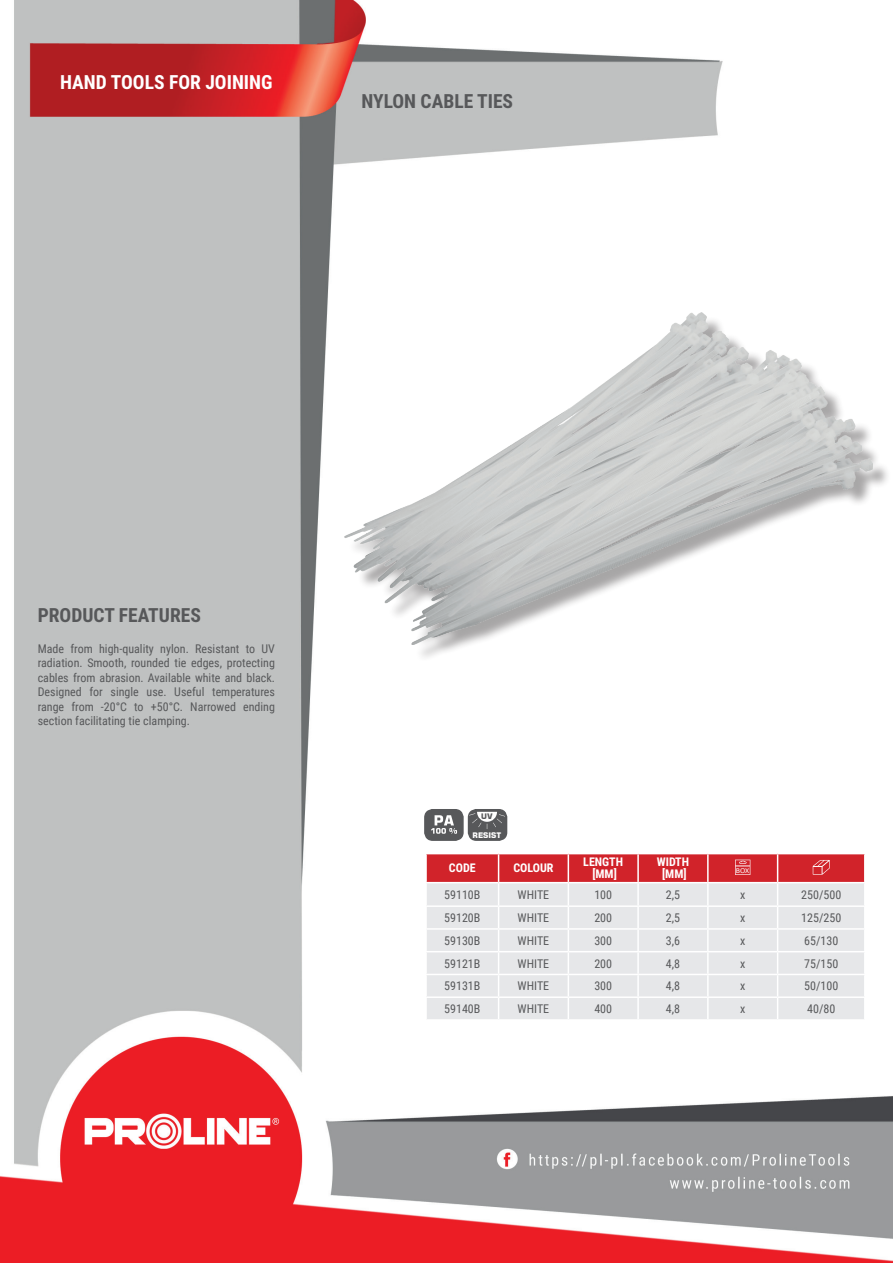
<style>
.page{position:relative;width:893px;height:1263px;background:#fff}
.page>*{position:absolute;margin:0;border:0;box-sizing:border-box;transform-origin:0 0}
.t1{font:700 19.5px "Roboto Condensed";color:#57585a}
.t2{font:700 19.5px "Roboto Condensed";color:#fff}
.t3{font:12px/14.4px "Roboto Condensed";color:#57585a;text-align:justify}
.t4{font:700 12px/12px "Roboto Condensed";color:#fff;text-align:center}
.t5{font:700 7.65px "Square 721 BT";color:#fff}
.t6{font:700 7.65px "Square 721 BT";color:#57585a}
.t7{font:7.5px "Calibri";color:#fff;scale:1.05 1}
</style>
<div class="page">
<img style="left:0;top:0;width:893px;height:1263px">
<div style="left:348px;top:316px;width:543px;height:347px;background:#fff"></div>
<img style="left:345px;top:313px;width:527px;height:331px">
<hr style="left:425px;top:854px;width:2px;height:28px;background:#fff">
<hr style="left:425px;top:883px;width:2px;height:22px;background:#fff">
<hr style="left:425px;top:907px;width:2px;height:21px;background:#fff">
<hr style="left:425px;top:930px;width:2px;height:21px;background:#fff">
<hr style="left:425px;top:952px;width:2px;height:22px;background:#fff">
<hr style="left:425px;top:975px;width:2px;height:21px;background:#fff">
<hr style="left:425px;top:998px;width:2px;height:21px;background:#fff">
<hr style="left:864px;top:854px;width:2px;height:28px;background:#fff">
<hr style="left:864px;top:883px;width:2px;height:22px;background:#fff">
<hr style="left:864px;top:907px;width:2px;height:21px;background:#fff">
<hr style="left:864px;top:930px;width:2px;height:21px;background:#fff">
<hr style="left:864px;top:952px;width:2px;height:22px;background:#fff">
<hr style="left:864px;top:975px;width:2px;height:21px;background:#fff">
<hr style="left:864px;top:998px;width:2px;height:21px;background:#fff">
<hr style="left:778px;top:853px;width:88px;height:1px;background:#fff">
<hr style="left:425px;top:853px;width:74px;height:1px;background:#fff">
<hr style="left:425px;top:882px;width:74px;height:1px;background:#fff">
<hr style="left:778px;top:882px;width:88px;height:1px;background:#fff">
<hr style="left:425px;top:905px;width:74px;height:2px;background:#fff">
<hr style="left:778px;top:905px;width:88px;height:2px;background:#fff">
<hr style="left:425px;top:928px;width:74px;height:2px;background:#fff">
<hr style="left:778px;top:928px;width:88px;height:2px;background:#fff">
<hr style="left:425px;top:951px;width:74px;height:1px;background:#fff">
<hr style="left:778px;top:951px;width:88px;height:1px;background:#fff">
<hr style="left:425px;top:974px;width:74px;height:1px;background:#fff">
<hr style="left:778px;top:974px;width:88px;height:1px;background:#fff">
<hr style="left:425px;top:996px;width:74px;height:2px;background:#fff">
<hr style="left:778px;top:996px;width:88px;height:2px;background:#fff">
<hr style="left:425px;top:1019px;width:74px;height:2px;background:#fff">
<hr style="left:499px;top:1019px;width:69px;height:2px;background:#fff">
<hr style="left:568px;top:1019px;width:70px;height:2px;background:#fff">
<hr style="left:638px;top:1019px;width:70px;height:2px;background:#fff">
<hr style="left:708px;top:1019px;width:70px;height:2px;background:#fff">
<hr style="left:778px;top:1019px;width:88px;height:2px;background:#fff">
<svg style="left:426px;top:853px;width:439px;height:166px;background:#e4c9cb"></svg>
<div style="left:425px;top:810px;width:38px;height:30px;background:#57585a;border-radius:8px"></div>
<div style="left:424px;top:809px;width:40px;height:32px;border:1px solid #57585a;border-radius:8px"></div>
<svg style="left:431px;top:815px;width:26px;height:19px"></svg>
<div style="left:468px;top:810px;width:39px;height:30px;background:#57585a;border-radius:8px"></div>
<div style="left:468px;top:809px;width:39px;height:32px;border:1px solid #57585a;border-radius:8px"></div>
<svg style="left:469px;top:812px;width:36px;height:17px"></svg>
<h1 class="t2" style="left:60px;top:69px;width:214px">HAND TOOLS FOR JOINING</h1>
<h1 class="t1" style="left:361px;top:88px;width:153px">NYLON CABLE TIES</h1>
<h1 class="t1" style="left:38px;top:601px;width:165px">PRODUCT FEATURES</h1>
<p class="t3" style="left:38px;top:641px;width:239px">Made from high-quality nylon. Resistant to UV radiation. Smooth, rounded tie edges, protecting cables from abrasion. Available white and black.<br>Designed for single use. Useful temperatures range from -20°C to +50°C. Narrowed ending section facilitating tie clamping.</p>
<p class="t6" style="left:481px;top:812px;width:13px">UV</p>
<p class="t5" style="left:473px;top:830px;width:30px">RESIST</p>
<p class="t4" style="left:449px;top:862px;width:28px">CODE</p>
<p class="t4" style="left:513px;top:862px;width:42px">COLOUR</p>
<p class="t4" style="left:583px;top:856px;width:41px">LENGTH [MM]</p>
<p class="t4" style="left:657px;top:856px;width:34px">WIDTH [MM]</p>
<p class="t7" style="left:736px;top:866px;width:14px">BOX</p>
<p class="t3" style="left:444px;top:887px;width:38px">59110B</p>
<p class="t3" style="left:518px;top:887px;width:33px">WHITE</p>
<p class="t3" style="left:594px;top:887px;width:19px">100</p>
<p class="t3" style="left:666px;top:887px;width:16px">2,5</p>
<p class="t3" style="left:740px;top:887px;width:7px">x</p>
<p class="t3" style="left:801px;top:887px;width:42px">250/500</p>
<p class="t3" style="left:444px;top:910px;width:38px">59120B</p>
<p class="t3" style="left:518px;top:910px;width:33px">WHITE</p>
<p class="t3" style="left:594px;top:910px;width:19px">200</p>
<p class="t3" style="left:666px;top:910px;width:16px">2,5</p>
<p class="t3" style="left:740px;top:910px;width:7px">x</p>
<p class="t3" style="left:801px;top:910px;width:42px">125/250</p>
<p class="t3" style="left:444px;top:933px;width:38px">59130B</p>
<p class="t3" style="left:518px;top:933px;width:33px">WHITE</p>
<p class="t3" style="left:594px;top:933px;width:19px">300</p>
<p class="t3" style="left:666px;top:933px;width:16px">3,6</p>
<p class="t3" style="left:740px;top:933px;width:7px">x</p>
<p class="t3" style="left:804px;top:933px;width:36px">65/130</p>
<p class="t3" style="left:444px;top:956px;width:38px">59121B</p>
<p class="t3" style="left:518px;top:956px;width:33px">WHITE</p>
<p class="t3" style="left:594px;top:956px;width:19px">200</p>
<p class="t3" style="left:666px;top:956px;width:16px">4,8</p>
<p class="t3" style="left:740px;top:956px;width:7px">x</p>
<p class="t3" style="left:804px;top:956px;width:36px">75/150</p>
<p class="t3" style="left:444px;top:978px;width:38px">59131B</p>
<p class="t3" style="left:518px;top:978px;width:33px">WHITE</p>
<p class="t3" style="left:594px;top:978px;width:19px">300</p>
<p class="t3" style="left:666px;top:978px;width:16px">4,8</p>
<p class="t3" style="left:740px;top:978px;width:7px">x</p>
<p class="t3" style="left:804px;top:978px;width:36px">50/100</p>
<p class="t3" style="left:444px;top:1001px;width:38px">59140B</p>
<p class="t3" style="left:518px;top:1001px;width:33px">WHITE</p>
<p class="t3" style="left:594px;top:1001px;width:19px">400</p>
<p class="t3" style="left:666px;top:1001px;width:16px">4,8</p>
<p class="t3" style="left:740px;top:1001px;width:7px">x</p>
<p class="t3" style="left:807px;top:1001px;width:30px">40/80</p>
</div>
